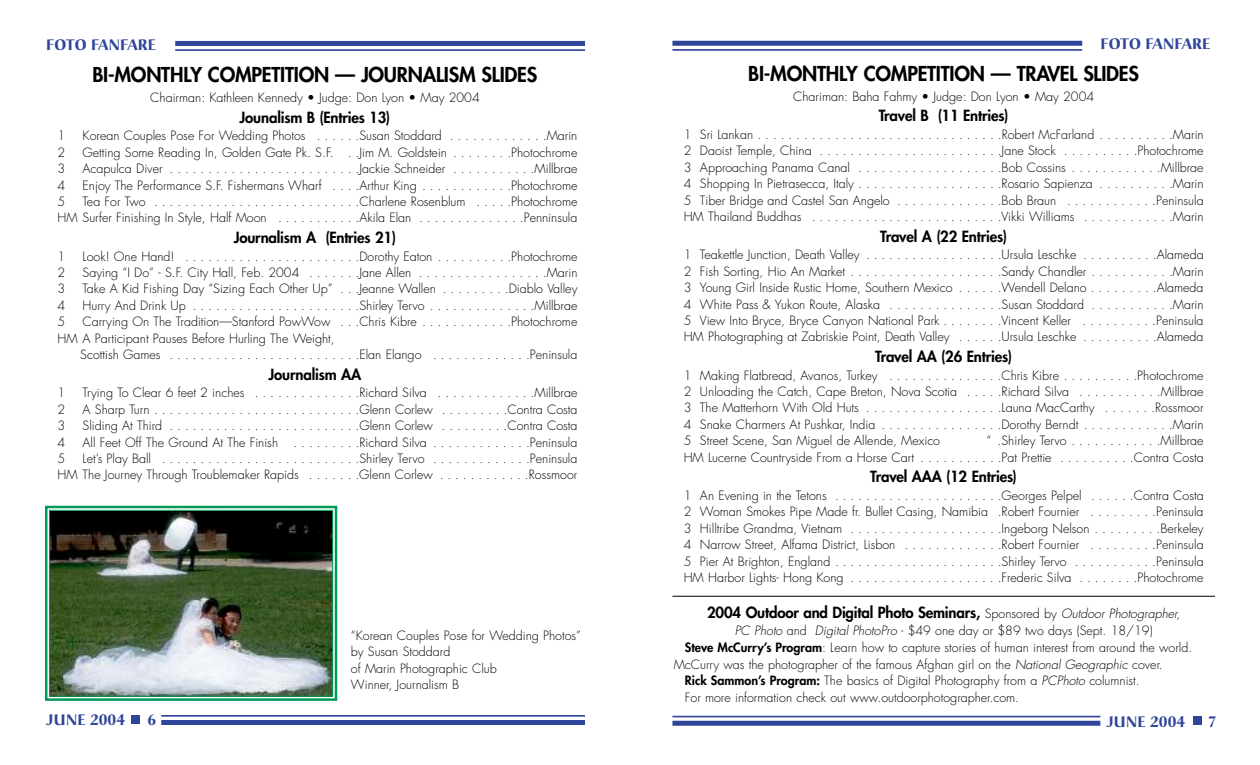
<style>
.page{position:relative;width:1260px;height:765px;background:#fff}
.page>*{position:absolute;margin:0;border:0;box-sizing:border-box;transform-origin:0 0}
.t1{font:800 20px "Futura";letter-spacing:-.01em;color:#000}
.t2{font:800 15px "Futura";letter-spacing:-.01em;color:#000}
.t3{font:700 15px "Christiana";letter-spacing:.01em;color:#2f4599}
.t4{font:300 12.5px/16.4px "Futura";color:#000;text-align:justify}
.s1{font-weight:300;font-size:12.5px}
.s2{font-weight:300;font-style:italic;font-size:12.5px}
.s3{font-style:italic}
.s4{font-weight:800}
</style>
<div class="page">
<div style="left:131px;top:715px;width:9px;height:9px;background:#2f4599"></div>
<hr style="left:161px;top:715px;width:424px;height:2px;background:#2f4599">
<div style="left:161px;top:720px;width:424px;height:5px;background:#2f4599"></div>
<div style="left:175px;top:41px;width:410px;height:5px;background:#2f4599"></div>
<hr style="left:175px;top:49px;width:410px;height:2px;background:#2f4599">
<hr style="left:672px;top:716px;width:428px;height:1px;background:#2f4599">
<div style="left:672px;top:721px;width:428px;height:5px;background:#2f4599"></div>
<div style="left:1193px;top:716px;width:8px;height:9px;background:#2f4599"></div>
<div style="left:672px;top:41px;width:410px;height:5px;background:#2f4599"></div>
<hr style="left:672px;top:49px;width:410px;height:2px;background:#2f4599">
<img style="left:51px;top:512px;width:280px;height:183px">
<div style="left:45px;top:506px;width:292px;height:195px;border:2px solid #009a56"></div>
<div style="left:49px;top:510px;width:284px;height:187px;border:1px solid #009a56"></div>
<hr style="left:672px;top:596px;width:543px;height:1px;background:#000">
<p class="t3" style="left:46px;top:38px;width:111px">FOTO FANFARE</p>
<h1 class="t1" style="left:92px;top:65px;width:446px">BI-MONTHLY COMPETITION — JOURNALISM SLIDES</h1>
<p class="t4" style="left:150px;top:90px;width:331px">Chairman: Kathleen Kennedy • Judge: Don Lyon • May 2004</p>
<p class="t2" style="left:240px;top:110px;width:152px">Jounalism B (Entries 13)</p>
<p class="t4" style="left:58px;top:129px;width:9px">1</p>
<p class="t4" style="left:83px;top:129px;width:496px">Korean Couples Pose For Wedding Photos . . . . . .Susan Stoddard . . . . . . . . . . . . .Marin</p>
<p class="t4" style="left:58px;top:145px;width:9px">2</p>
<p class="t4" style="left:83px;top:145px;width:496px">Getting Some Reading In, Golden Gate Pk. S.F. . .Jim M. Goldstein . . . . . . . .Photochrome</p>
<p class="t4" style="left:58px;top:161px;width:9px">3</p>
<p class="t4" style="left:83px;top:161px;width:496px">Acapulca Diver . . . . . . . . . . . . . . . . . . . . . . . . .Jackie Schneider . . . . . . . . . . .Millbrae</p>
<p class="t4" style="left:58px;top:178px;width:9px">4</p>
<p class="t4" style="left:83px;top:178px;width:496px">Enjoy The Performance S.F. Fishermans Wharf . . . .Arthur King . . . . . . . . . . . .Photochrome</p>
<p class="t4" style="left:58px;top:194px;width:9px">5</p>
<p class="t4" style="left:58px;top:194px;width:521px;text-align:right">Tea For Two . . . . . . . . . . . . . . . . . . . . . . . . . . .Charlene Rosenblum . . . . .Photochrome<br>HM Surfer Finishing In Style, Half Moon . . . . . . . . . . .Akila Elan . . . . . . . . . . . . . .Penninsula</p>
<p class="t2" style="left:234px;top:230px;width:164px">Journalism A (Entries 21)</p>
<p class="t4" style="left:58px;top:249px;width:9px">1</p>
<p class="t4" style="left:83px;top:249px;width:496px">Look! One Hand! . . . . . . . . . . . . . . . . . . . . . . .Dorothy Eaton . . . . . . . . . .Photochrome</p>
<p class="t4" style="left:58px;top:265px;width:9px">2</p>
<p class="t4" style="left:83px;top:265px;width:496px">Saying “I Do” - S.F. City Hall, Feb. 2004 . . . . . . .Jane Allen . . . . . . . . . . . . . . . . .Marin</p>
<p class="t4" style="left:58px;top:282px;width:9px">3</p>
<p class="t4" style="left:83px;top:282px;width:496px">Take A Kid Fishing Day “Sizing Each Other Up” . . .Jeanne Wallen . . . . . . . . .Diablo Valley</p>
<p class="t4" style="left:58px;top:298px;width:9px">4</p>
<p class="t4" style="left:83px;top:298px;width:496px">Hurry And Drink Up . . . . . . . . . . . . . . . . . . . . . .Shirley Tervo . . . . . . . . . . . . . .Millbrae</p>
<p class="t4" style="left:58px;top:315px;width:9px">5</p>
<p class="t4" style="left:58px;top:315px;width:521px;text-indent:25px">Carrying On The Tradition—Stanford PowWow . . .Chris Kibre . . . . . . . . . . . .Photochrome<br>HM A Participant Pauses Before Hurling The Weight,</p>
<p class="t4" style="left:80px;top:347px;width:499px">Scottish Games . . . . . . . . . . . . . . . . . . . . . . . . .Elan Elango . . . . . . . . . . . . .Peninsula</p>
<p class="t2" style="left:269px;top:367px;width:94px">Journalism AA</p>
<p class="t4" style="left:58px;top:386px;width:9px">1</p>
<p class="t4" style="left:83px;top:386px;width:496px">Trying To Clear 6 feet 2 inches . . . . . . . . . . . . . .Richard Silva . . . . . . . . . . . . .Millbrae</p>
<p class="t4" style="left:58px;top:402px;width:9px">2</p>
<p class="t4" style="left:83px;top:402px;width:496px">A Sharp Turn . . . . . . . . . . . . . . . . . . . . . . . . . . .Glenn Corlew . . . . . . . . .Contra Costa</p>
<p class="t4" style="left:58px;top:418px;width:9px">3</p>
<p class="t4" style="left:83px;top:418px;width:496px">Sliding At Third . . . . . . . . . . . . . . . . . . . . . . . . .Glenn Corlew . . . . . . . . .Contra Costa</p>
<p class="t4" style="left:58px;top:435px;width:9px">4</p>
<p class="t4" style="left:83px;top:435px;width:496px">All Feet Off The Ground At The Finish . . . . . . . . .Richard Silva . . . . . . . . . . . . .Peninsula</p>
<p class="t4" style="left:58px;top:451px;width:9px">5</p>
<p class="t4" style="left:58px;top:451px;width:521px;text-align:right">Let’s Play Ball . . . . . . . . . . . . . . . . . . . . . . . . . .Shirley Tervo . . . . . . . . . . . . .Peninsula<br>HM The Journey Through Troublemaker Rapids . . . . . . .Glenn Corlew . . . . . . . . . . . .Rossmoor</p>
<p class="t3" style="left:46px;top:714px;width:80px">JUNE 2004</p>
<p class="t3" style="left:148px;top:714px;width:10px">6</p>
<p class="t4" style="left:351px;top:628px;width:232px;text-align:left">“Korean Couples Pose for Wedding Photos” by Susan Stoddard<br>of Marin Photographic Club<br>Winner, Journalism B</p>
<p class="t3" style="left:1101px;top:38px;width:111px">FOTO FANFARE</p>
<h1 class="t1" style="left:748px;top:64px;width:392px">BI-MONTHLY COMPETITION — TRAVEL SLIDES</h1>
<p class="t4" style="left:793px;top:89px;width:302px">Chariman: Baha Fahmy • Judge: Don Lyon • May 2004</p>
<p class="t2" style="left:879px;top:109px;width:131px">Travel B (11 Entries)</p>
<p class="t4" style="left:684px;top:127px;width:522px">1 Sri Lankan . . . . . . . . . . . . . . . . . . . . . . . . . . . . . . . .Robert McFarland . . . . . . . . . .Marin 2 Daoist Temple, China . . . . . . . . . . . . . . . . . . . . . . . .Jane Stock . . . . . . . . . .Photochrome 3 Approaching Panama Canal . . . . . . . . . . . . . . . . . . .Bob Cossins . . . . . . . . . . . .Millbrae 4 Shopping In Pietrasecca, Italy . . . . . . . . . . . . . . . . . . .Rosario Sapienza . . . . . . . . . .Marin 5 Tiber Bridge and Castel San Angelo . . . . . . . . . . . . . .Bob Braun . . . . . . . . . . . .Peninsula HM Thailand Buddhas . . . . . . . . . . . . . . . . . . . . . . . . .Vikki Williams . . . . . . . . . . . .Marin</p>
<p class="t2" style="left:880px;top:229px;width:128px">Travel A (22 Entries)</p>
<p class="t4" style="left:684px;top:248px;width:521px">1 Teakettle Junction, Death Valley . . . . . . . . . . . . . . . . . .Ursula Leschke . . . . . . . . . .Alameda 2 Fish Sorting, Hio An Market . . . . . . . . . . . . . . . . . . . .Sandy Chandler . . . . . . . . . . .Marin 3 Young Girl Inside Rustic Home, Southern Mexico . . . . . .Wendell Delano . . . . . . . . .Alameda 4 White Pass &amp; Yukon Route, Alaska . . . . . . . . . . . . . . .Susan Stoddard . . . . . . . . . . .Marin 5 View Into Bryce, Bryce Canyon National Park . . . . . . . .Vincent Keller . . . . . . . . . .Peninsula HM Photographing at Zabriskie Point, Death Valley . . . . . .Ursula Leschke . . . . . . . . . .Alameda</p>
<p class="t2" style="left:875px;top:349px;width:138px">Travel AA (26 Entries)</p>
<p class="t4" style="left:684px;top:368px;width:521px">1 Making Flatbread, Avanos, Turkey . . . . . . . . . . . . . . .Chris Kibre . . . . . . . . . .Photochrome 2 Unloading the Catch, Cape Breton, Nova Scotia . . . . .Richard Silva . . . . . . . . . . .Millbrae 3 The Matterhorn With Old Huts . . . . . . . . . . . . . . . . . .Launa MacCarthy . . . . . . .Rossmoor 4 Snake Charmers At Pushkar, India . . . . . . . . . . . . . . . .Dorothy Berndt . . . . . . . . . . . .Marin 5 Street Scene, San Miguel de Allende, Mexico</p>
<p class="t4" style="left:684px;top:434px;width:521px;text-align:right">“ .Shirley Tervo . . . . . . . . . . . .Millbrae<br>HM Lucerne Countryside From a Horse Cart . . . . . . . . . . .Pat Prettie . . . . . . . . . .Contra Costa</p>
<p class="t2" style="left:870px;top:470px;width:148px">Travel AAA (12 Entries)</p>
<p class="t4" style="left:684px;top:488px;width:521px">1 An Evening in the Tetons . . . . . . . . . . . . . . . . . . . . . .Georges Pelpel . . . . . .Contra Costa 2 Woman Smokes Pipe Made fr. Bullet Casing, Namibia .Robert Fournier . . . . . . . . .Peninsula 3 Hilltribe Grandma, Vietnam . . . . . . . . . . . . . . . . . . . .Ingeborg Nelson . . . . . . . . .Berkeley 4 Narrow Street, Alfama District, Lisbon . . . . . . . . . . . . .Robert Fournier . . . . . . . . .Peninsula 5 Pier At Brighton, England . . . . . . . . . . . . . . . . . . . . . .Shirley Tervo . . . . . . . . . . .Peninsula HM Harbor Lights- Hong Kong . . . . . . . . . . . . . . . . . . . .Frederic Silva . . . . . . . .Photochrome</p>
<p class="t2" style="left:707px;top:605px;width:475px">2004 Outdoor and Digital Photo Seminars, <span class="s1">Sponsored by</span> <span class="s2">Outdoor Photographer,</span></p>
<p class="t4" style="left:735px;top:624px;width:419px"><span class="s3">PC Photo</span> and <span class="s3">Digital PhotoPro</span> - $49 one day or $89 two days (Sept. 18/19)</p>
<p class="t4" style="left:685px;top:640px;width:509px"><span class="s4">Steve McCurry’s Program</span>: Learn how to capture stories of human interest from around the world.</p>
<p class="t4" style="left:674px;top:657px;width:491px">McCurry was the photographer of the famous Afghan girl on the <span class="s3">National Geographic</span> cover.</p>
<p class="t4" style="left:685px;top:674px;width:456px"><span class="s4">Rick Sammon’s Program:</span> The basics of Digital Photography from a <span class="s3">PCPhoto</span> columnist.</p>
<p class="t4" style="left:685px;top:690px;width:336px">For more information check out www.outdoorphotographer.com.</p>
<p class="t3" style="left:1106px;top:716px;width:80px">JUNE 2004</p>
<p class="t3" style="left:1208px;top:716px;width:10px">7</p>
</div>
